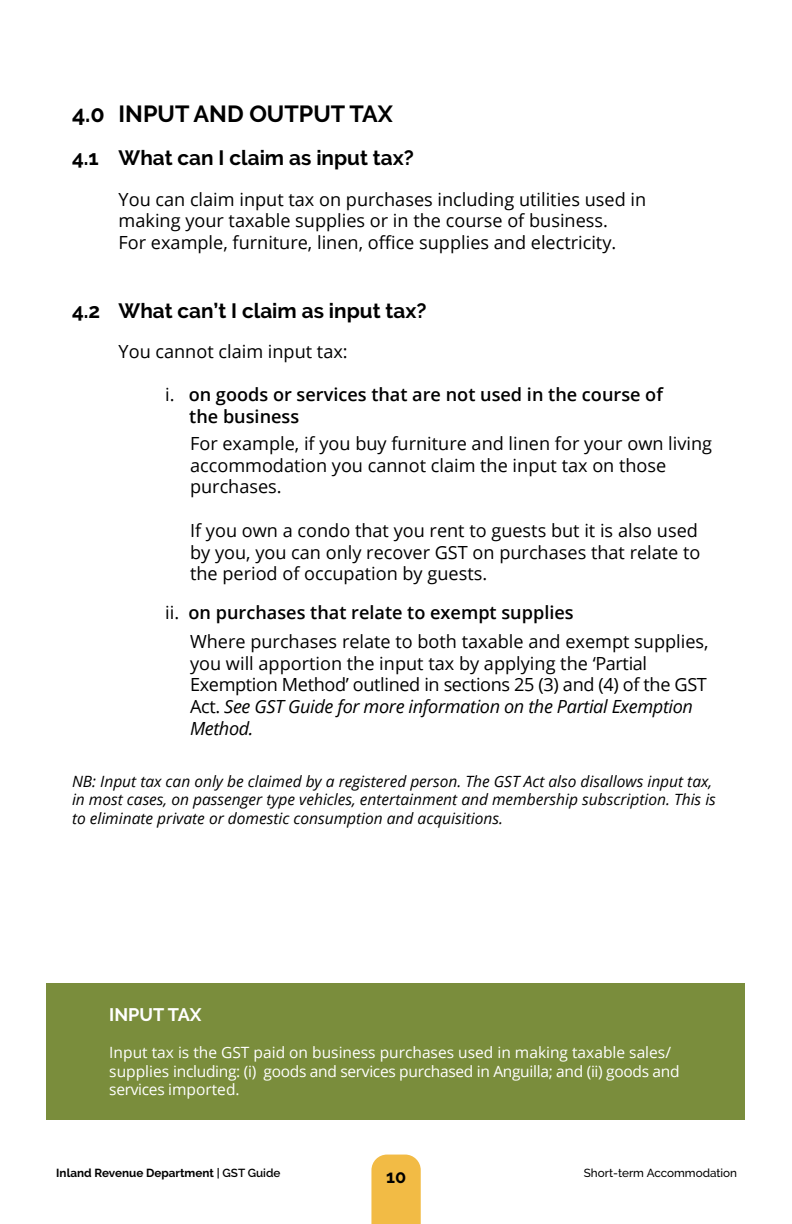
<style>
.page{position:relative;width:792px;height:1224px;background:#fff}
.page>*{position:absolute;margin:0;border:0;box-sizing:border-box;transform-origin:0 0}
.t1{font:700 23.2px "Raleway";color:#000}
.t2{font:700 20.8px "Raleway";color:#000}
.t3{font:18.2px/21.8px "Open Sans";color:#000}
.t4{font:600 18.2px/21.8px "Open Sans";color:#000}
.t5{font:700 18.2px "Raleway";color:#fff}
.t6{font:700 18.2px "Raleway";color:#000}
.t7{font:italic 15.6px/18.6px "Open Sans";color:#000}
.t8{font:15.6px/18.6px "Open Sans";color:#fff}
.t9{font:700 11.6px "Raleway";color:#000}
.t10{font:500 11.6px "Raleway";color:#000}
.s1{font-weight:400}
.s2{font-style:italic}
.s3{font-weight:600}
</style>
<div class="page">
<div style="left:47px;top:984px;width:698px;height:136px;background:#7a8d3c"></div>
<div style="left:371px;top:1155px;width:50px;height:69px;background:#f2bb45"></div>
<p class="t1" style="left:72px;top:100px;width:323px">4.0 INPUT AND OUTPUT TAX</p>
<p class="t2" style="left:72px;top:146px;width:343px">4.1 What can I claim as input tax?</p>
<p class="t3" style="left:119px;top:188px;width:529px">You can claim input tax on purchases including utilities used in making your taxable supplies or in the course of business.<br>For example, furniture, linen, office supplies and electricity.</p>
<p class="t2" style="left:72px;top:298px;width:356px">4.2 What can’t I claim as input tax?</p>
<p class="t3" style="left:119px;top:340px;width:231px">You cannot claim input tax:</p>
<p class="t4" style="left:189px;top:384px;width:475px;text-indent:-24px"><span class="s1">i.</span> on goods or services that are not used in the course of the business</p>
<p class="t3" style="left:190px;top:432px;width:524px">For example, if you buy furniture and linen for your own living accommodation you cannot claim the input tax on those purchases.</p>
<p class="t3" style="left:190px;top:519px;width:512px">If you own a condo that you rent to guests but it is also used by you, you can only recover GST on purchases that relate to the period of occupation by guests.</p>
<p class="t4" style="left:165px;top:601px;width:410px"><span class="s1">ii.</span> on purchases that relate to exempt supplies</p>
<p class="t3" style="left:190px;top:630px;width:520px">Where purchases relate to both taxable and exempt supplies, you will apportion the input tax by applying the ‘Partial Exemption Method’ outlined in sections 25 (3) and (4) of the GST Act. <span class="s2">See GST Guide for more information on the Partial Exemption Method.</span></p>
<p class="t7" style="left:72px;top:771px;width:645px">NB: Input tax can only be claimed by a registered person. The GST Act also disallows input tax, in most cases, on passenger type vehicles, entertainment and membership subscription. This is to eliminate private or domestic consumption and acquisitions.</p>
<p class="t5" style="left:109px;top:1004px;width:94px">INPUT TAX</p>
<p class="t8" style="left:109px;top:1043px;width:572px">Input tax is the GST paid on business purchases used in making taxable sales/ supplies including: (i) goods and services purchased in Anguilla; and (ii) goods and services imported.</p>
<p class="t9" style="left:56px;top:1166px;width:226px">Inland Revenue Department <span class="s3">| GST Guide</span></p>
<p class="t10" style="left:584px;top:1166px;width:155px">Short-term Accommodation</p>
<p class="t6" style="left:386px;top:1166px;width:22px">10</p>
</div>
